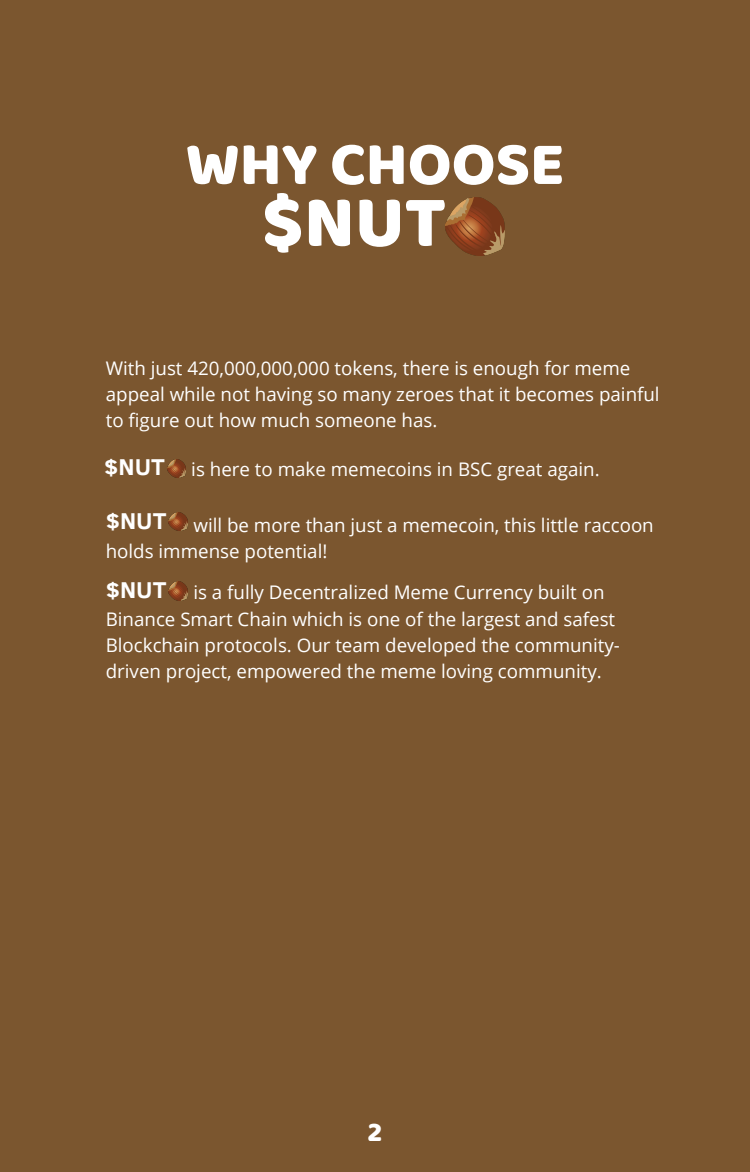
<style>
.page{position:relative;width:750px;height:1172px;background:#7b562f}
.page>*{position:absolute;margin:0;border:0;box-sizing:border-box;transform-origin:0 0}
.t1{font:74.94px "Baloo";color:#fff}
.t2{font:62.5px "Baloo";color:#fff}
.t3{font:28.12px "Baloo";color:#fff}
.t4{font:700 23.44px "Clear Sans";color:#fff}
.t5{font:18.75px/26.2px "Open Sans";color:#fff}
</style>
<div class="page">
<img style="left:167px;top:459px;width:19px;height:18px">
<img style="left:169px;top:512px;width:18px;height:19px">
<img style="left:446px;top:197px;width:58px;height:58px">
<img style="left:169px;top:582px;width:18px;height:18px">
<h1 class="t2" style="left:186px;top:126px;width:380px">WHY CHOOSE</h1>
<p class="t1" style="left:262px;top:176px;width:186px">$NUT</p>
<p class="t5" style="left:106px;top:354px;width:555px">With just 420,000,000,000 tokens, there is enough for meme appeal while not having so many zeroes that it becomes painful to figure out how much someone has.</p>
<p class="t5" style="left:191px;top:456px;width:410px">is here to make memecoins in BSC great again.</p>
<h2 class="t5" style="left:106px;top:511px;width:550px;text-indent:88px">will be more than just a memecoin, this little raccoon holds immense potential!</h2>
<p class="t5" style="left:106px;top:579px;width:516px;text-indent:88px">is a fully Decentralized Meme Currency built on Binance Smart Chain which is one of the largest and safest Blockchain protocols. Our team developed the community&shy;driven project, empowered the meme loving community.</p>
<h2 class="t4" style="left:104px;top:450px;width:63px">$NUT</h2>
<p class="t4" style="left:105px;top:503px;width:63px">$NUT</p>
<p class="t4" style="left:105px;top:573px;width:63px">$NUT</p>
<h1 class="t3" style="left:368px;top:1114px;width:16px">2</h1>
</div>
